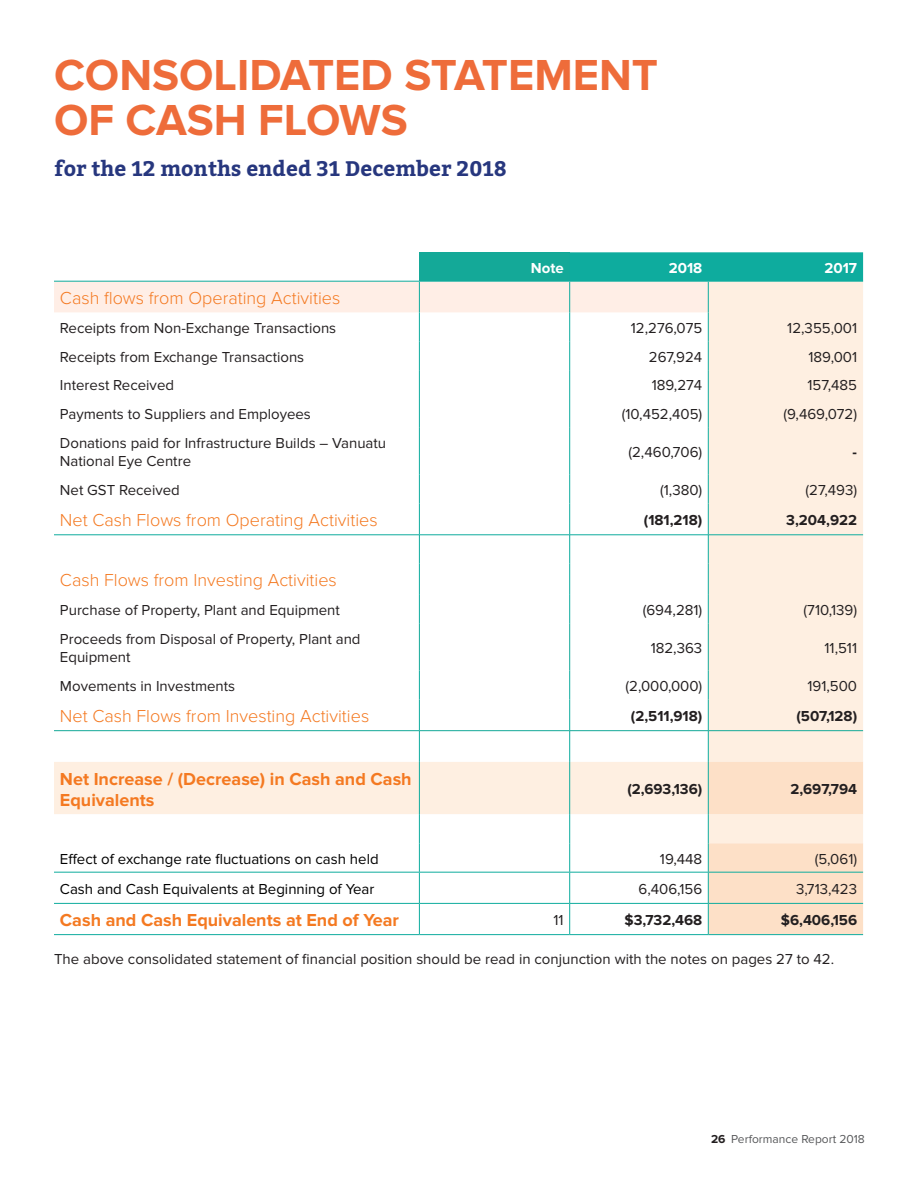
<style>
.page{position:relative;width:918px;height:1188px;background:#fff}
.page>*{position:absolute;margin:0;border:0;box-sizing:border-box;transform-origin:0 0}
.H1_Teal{font:700 45px/45px "Proxima Nova";color:#ee6c3a}
.New_Bitter_H2_Blue{font:700 21px "Bitter";color:#27377e}
.Table_-_H1{font:300 18px "Proxima Nova";color:#f47921}
.Body_Copy{font:700 18px/21px "Proxima Nova";color:#f47921}
.Body_Copy-2{font:15px/18px "Proxima Nova";color:#231f20}
.Body_Copy-3{font:15px "Proxima Nova";color:#000}
.Body_Copy-4{font:700 15px "Proxima Nova";color:#231f20}
.Table_-_H1-2{font:700 15px "Proxima Nova";color:#231f20}
.Body_Copy-5{font:700 15px "Proxima Nova";color:#fff}
.t1{font:12px "Proxima Nova";color:#57585a}
.s1{font-weight:700;color:#231f20}
</style>
<div class="page">
<svg style="left:54px;top:428px;width:809px;height:415px"></svg>
<hr style="left:419px;top:428px;width:1px;height:47px;background:#0eac9e">
<hr style="left:569px;top:428px;width:1px;height:47px;background:#0eac9e">
<svg style="left:419px;top:475px;width:1px;height:29px"></svg>
<svg style="left:569px;top:475px;width:1px;height:29px"></svg>
<hr style="left:419px;top:504px;width:1px;height:31px;background:#0eac9e">
<hr style="left:569px;top:504px;width:1px;height:31px;background:#0eac9e">
<svg style="left:419px;top:536px;width:1px;height:28px"></svg>
<svg style="left:569px;top:536px;width:1px;height:28px"></svg>
<hr style="left:419px;top:564px;width:1px;height:31px;background:#0eac9e">
<hr style="left:569px;top:564px;width:1px;height:31px;background:#0eac9e">
<svg style="left:419px;top:595px;width:1px;height:29px"></svg>
<svg style="left:569px;top:595px;width:1px;height:29px"></svg>
<hr style="left:419px;top:699px;width:1px;height:31px;background:#0eac9e">
<hr style="left:569px;top:699px;width:1px;height:31px;background:#0eac9e">
<hr style="left:419px;top:731px;width:1px;height:31px;background:#0eac9e">
<hr style="left:569px;top:731px;width:1px;height:31px;background:#0eac9e">
<hr style="left:419px;top:762px;width:1px;height:52px;background:#0eac9e">
<hr style="left:569px;top:762px;width:1px;height:52px;background:#0eac9e">
<svg style="left:419px;top:814px;width:1px;height:58px"></svg>
<svg style="left:569px;top:814px;width:1px;height:58px"></svg>
<hr style="left:419px;top:873px;width:1px;height:30px;background:#0eac9e">
<hr style="left:569px;top:873px;width:1px;height:30px;background:#0eac9e">
<hr style="left:419px;top:904px;width:1px;height:30px;background:#0eac9e">
<hr style="left:569px;top:904px;width:1px;height:30px;background:#0eac9e">
<svg style="left:54px;top:252px;width:809px;height:176px"></svg>
<hr style="left:708px;top:428px;width:1px;height:47px;background:#0eac9e">
<svg style="left:708px;top:475px;width:1px;height:29px"></svg>
<hr style="left:708px;top:504px;width:1px;height:31px;background:#0eac9e">
<svg style="left:708px;top:536px;width:1px;height:28px"></svg>
<hr style="left:708px;top:564px;width:1px;height:31px;background:#0eac9e">
<svg style="left:708px;top:595px;width:1px;height:29px"></svg>
<hr style="left:708px;top:699px;width:1px;height:31px;background:#0eac9e">
<hr style="left:708px;top:731px;width:1px;height:31px;background:#0eac9e">
<svg style="left:708px;top:762px;width:155px;height:172px;background:#fbe2cb"></svg>
<hr style="left:708px;top:873px;width:1px;height:30px;background:#0eac9e">
<hr style="left:708px;top:904px;width:1px;height:30px;background:#0eac9e">
<hr style="left:419px;top:624px;width:1px;height:47px;background:#14a998">
<hr style="left:569px;top:624px;width:1px;height:47px;background:#14a998">
<hr style="left:708px;top:624px;width:1px;height:47px;background:#14a998">
<svg style="left:419px;top:671px;width:1px;height:28px"></svg>
<svg style="left:569px;top:671px;width:1px;height:28px"></svg>
<svg style="left:708px;top:671px;width:1px;height:28px"></svg>
<hr style="left:54px;top:281px;width:365px;height:1px;background:#0eac9e">
<hr style="left:419px;top:281px;width:151px;height:1px;background:#0eac9e">
<hr style="left:570px;top:281px;width:138px;height:1px;background:#0eac9e">
<hr style="left:708px;top:281px;width:155px;height:1px;background:#0eac9e">
<hr style="left:54px;top:872px;width:365px;height:1px;background:#0eac9e">
<hr style="left:419px;top:872px;width:151px;height:1px;background:#0eac9e">
<hr style="left:570px;top:872px;width:138px;height:1px;background:#0eac9e">
<hr style="left:708px;top:872px;width:155px;height:1px;background:#0eac9e">
<hr style="left:54px;top:903px;width:365px;height:1px;background:#0eac9e">
<hr style="left:419px;top:903px;width:151px;height:1px;background:#0eac9e">
<hr style="left:570px;top:903px;width:138px;height:1px;background:#0eac9e">
<hr style="left:708px;top:903px;width:155px;height:1px;background:#0eac9e">
<hr style="left:54px;top:934px;width:365px;height:1px;background:#0eac9e">
<hr style="left:419px;top:934px;width:151px;height:1px;background:#0eac9e">
<hr style="left:570px;top:934px;width:138px;height:1px;background:#0eac9e">
<hr style="left:708px;top:934px;width:155px;height:1px;background:#0eac9e">
<hr style="left:54px;top:535px;width:365px;height:1px;background:#0eac9e">
<hr style="left:419px;top:535px;width:151px;height:1px;background:#0eac9e">
<hr style="left:570px;top:535px;width:138px;height:1px;background:#0eac9e">
<hr style="left:708px;top:535px;width:155px;height:1px;background:#0eac9e">
<hr style="left:54px;top:730px;width:365px;height:1px;background:#14a998">
<hr style="left:419px;top:730px;width:151px;height:1px;background:#14a998">
<hr style="left:570px;top:730px;width:138px;height:1px;background:#14a998">
<hr style="left:708px;top:730px;width:155px;height:1px;background:#14a998">
<p class="H1_Teal" style="left:54px;top:53px;width:606px">CONSOLIDATED STATEMENT<br>OF CASH FLOWS</p>
<p class="New_Bitter_H2_Blue" style="left:54px;top:152px;width:454px">for the 12 months ended 31 December 2018</p>
<p class="Body_Copy-5" style="left:531px;top:259px;width:34px">Note</p>
<p class="Body_Copy-5" style="left:669px;top:259px;width:35px">2018</p>
<p class="Body_Copy-5" style="left:825px;top:259px;width:34px">2017</p>
<p class="Table_-_H1" style="left:60px;top:284px;width:282px">Cash flows from Operating Activities</p>
<p class="Body_Copy-2" style="left:60px;top:319px;width:278px">Receipts from Non-Exchange Transactions</p>
<p class="Body_Copy-2" style="left:631px;top:319px;width:73px">12,276,075</p>
<p class="Body_Copy-2" style="left:787px;top:319px;width:71px">12,355,001</p>
<p class="Body_Copy-2" style="left:60px;top:348px;width:246px">Receipts from Exchange Transactions</p>
<p class="Body_Copy-2" style="left:649px;top:348px;width:55px">267,924</p>
<p class="Body_Copy-2" style="left:809px;top:348px;width:50px">189,001</p>
<p class="Body_Copy-2" style="left:60px;top:377px;width:116px">Interest Received</p>
<p class="Body_Copy-2" style="left:652px;top:377px;width:52px">189,274</p>
<p class="Body_Copy-2" style="left:808px;top:377px;width:51px">157,485</p>
<p class="Body_Copy-2" style="left:60px;top:406px;width:252px">Payments to Suppliers and Employees</p>
<p class="Body_Copy-2" style="left:622px;top:406px;width:82px">(10,452,405)</p>
<p class="Body_Copy-2" style="left:784px;top:406px;width:75px">(9,469,072)</p>
<p class="Body_Copy-2" style="left:60px;top:434px;width:328px">Donations paid for Infrastructure Builds – Vanuatu<br>National Eye Centre</p>
<p class="Body_Copy-2" style="left:628px;top:443px;width:75px">(2,460,706)</p>
<p class="Body_Copy-4" style="left:853px;top:444px;width:6px">-</p>
<p class="Body_Copy-2" style="left:60px;top:481px;width:121px">Net GST Received</p>
<p class="Body_Copy-2" style="left:660px;top:481px;width:44px">(1,380)</p>
<p class="Body_Copy-2" style="left:806px;top:481px;width:53px">(27,493)</p>
<p class="Table_-_H1" style="left:60px;top:507px;width:319px">Net Cash Flows from Operating Activities</p>
<p class="Body_Copy-4" style="left:644px;top:511px;width:60px">(181,218)</p>
<p class="Body_Copy-4" style="left:786px;top:511px;width:72px">3,204,922</p>
<p class="Table_-_H1" style="left:60px;top:567px;width:278px">Cash Flows from Investing Activities</p>
<p class="Body_Copy-2" style="left:60px;top:601px;width:282px">Purchase of Property, Plant and Equipment</p>
<p class="Body_Copy-2" style="left:643px;top:601px;width:61px">(694,281)</p>
<p class="Body_Copy-2" style="left:804px;top:601px;width:55px">(710,139)</p>
<p class="Body_Copy-2" style="left:60px;top:630px;width:302px">Proceeds from Disposal of Property, Plant and<br>Equipment</p>
<p class="Body_Copy-2" style="left:651px;top:639px;width:53px">182,363</p>
<p class="Body_Copy-2" style="left:825px;top:639px;width:34px">11,511</p>
<p class="Body_Copy-2" style="left:60px;top:677px;width:177px">Movements in Investments</p>
<p class="Body_Copy-2" style="left:626px;top:677px;width:78px">(2,000,000)</p>
<p class="Body_Copy-2" style="left:807px;top:677px;width:51px">191,500</p>
<p class="Table_-_H1" style="left:60px;top:703px;width:311px">Net Cash Flows from Investing Activities</p>
<p class="Table_-_H1-2" style="left:631px;top:707px;width:73px">(2,511,918)</p>
<p class="Table_-_H1-2" style="left:796px;top:707px;width:62px">(507,128)</p>
<p class="Body_Copy" style="left:60px;top:769px;width:353px">Net Increase / (Decrease) in Cash and Cash<br>Equivalents</p>
<p class="Body_Copy-4" style="left:627px;top:780px;width:76px">(2,693,136)</p>
<p class="Body_Copy-4" style="left:791px;top:780px;width:68px">2,697,794</p>
<p class="Body_Copy-3" style="left:60px;top:850px;width:320px">Effect of exchange rate fluctuations on cash held</p>
<p class="Body_Copy-2" style="left:660px;top:850px;width:44px">19,448</p>
<p class="Body_Copy-2" style="left:815px;top:850px;width:44px">(5,061)</p>
<p class="Body_Copy-3" style="left:60px;top:880px;width:316px">Cash and Cash Equivalents at Beginning of Year</p>
<p class="Body_Copy-2" style="left:639px;top:880px;width:65px">6,406,156</p>
<p class="Body_Copy-2" style="left:796px;top:880px;width:62px">3,713,423</p>
<p class="Body_Copy" style="left:60px;top:910px;width:341px">Cash and Cash Equivalents at End of Year</p>
<p class="Body_Copy-2" style="left:554px;top:911px;width:12px">11</p>
<p class="Body_Copy-4" style="left:625px;top:911px;width:79px">$3,732,468</p>
<p class="Body_Copy-4" style="left:781px;top:911px;width:78px">$6,406,156</p>
<p class="Body_Copy-2" style="left:54px;top:950px;width:782px">The above consolidated statement of financial position should be read in conjunction with the notes on pages 27 to 42.</p>
<p class="t1" style="left:711px;top:1133px;width:155px"><span class="s1">26</span> Performance Report 2018</p>
</div>
